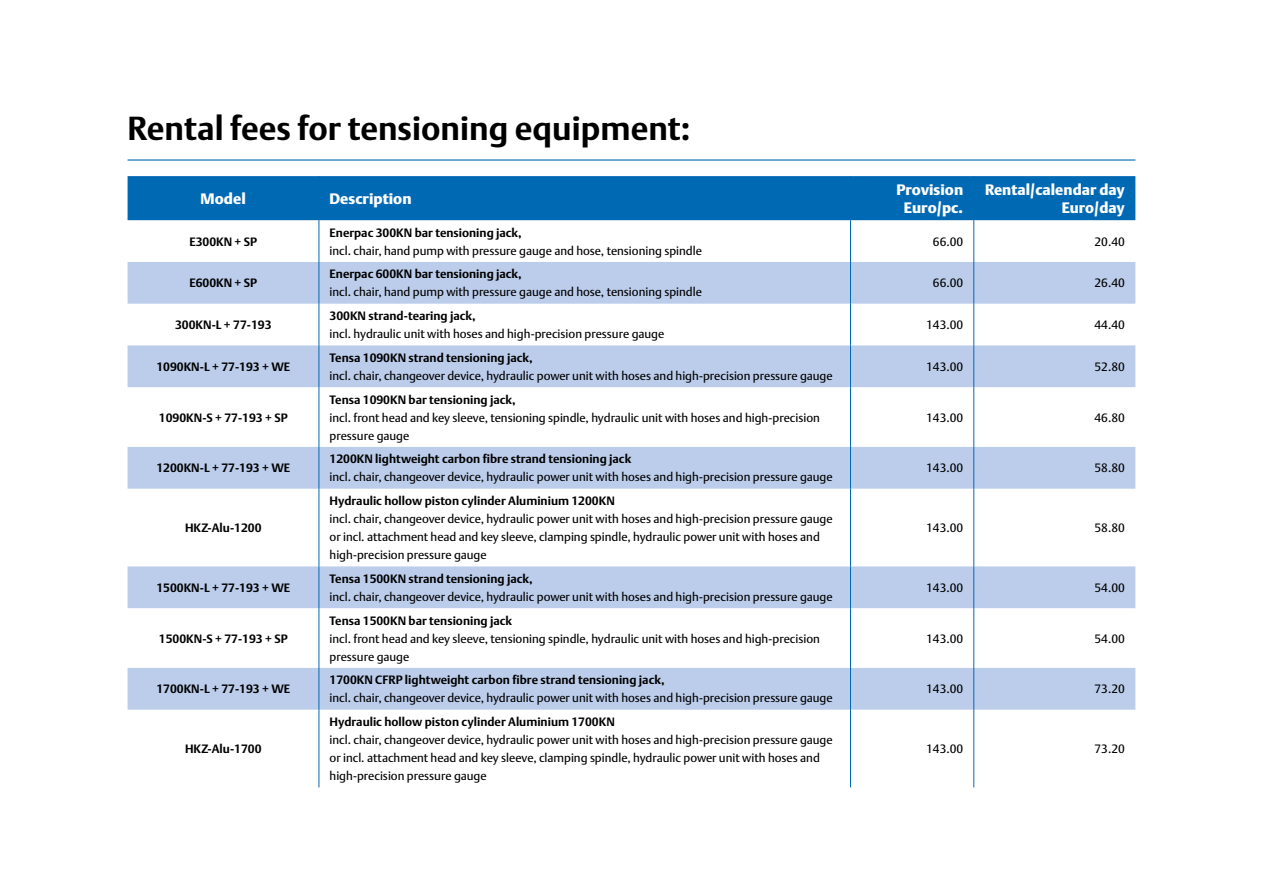
<style>
.page{position:relative;width:1263px;height:893px;background:#fff}
.page>*{position:absolute;margin:0;border:0;box-sizing:border-box;transform-origin:0 0}
.t1{font:700 33px "DTL Argo T";color:#000}
.t2{font:900 15px/18px "DTL Argo T";color:#fff;text-align:center}
.t3{font:12px/18px "DTL Argo T";color:#000}
.t4{font:700 12px "DTL Argo T";color:#000}
</style>
<div class="page">
<div style="left:128px;top:176px;width:1007px;height:44px;background:#0069b4"></div>
<div style="left:128px;top:262px;width:1007px;height:42px;background:#bccdeb"></div>
<svg style="left:128px;top:345px;width:1007px;height:365px"></svg>
<hr style="left:319px;top:176px;width:1px;height:44px;background:#0069b4">
<hr style="left:850px;top:176px;width:1px;height:44px;background:#0069b4">
<hr style="left:973px;top:176px;width:1px;height:44px;background:#0069b4">
<hr style="left:319px;top:220px;width:1px;height:42px;background:#0069b4">
<hr style="left:850px;top:220px;width:1px;height:42px;background:#0069b4">
<hr style="left:973px;top:220px;width:1px;height:42px;background:#0069b4">
<hr style="left:319px;top:262px;width:1px;height:42px;background:#0069b4">
<hr style="left:850px;top:262px;width:1px;height:42px;background:#0069b4">
<hr style="left:973px;top:262px;width:1px;height:42px;background:#0069b4">
<hr style="left:319px;top:304px;width:1px;height:41px;background:#0069b4">
<hr style="left:850px;top:304px;width:1px;height:41px;background:#0069b4">
<hr style="left:973px;top:304px;width:1px;height:41px;background:#0069b4">
<hr style="left:319px;top:345px;width:1px;height:42px;background:#0069b4">
<hr style="left:850px;top:345px;width:1px;height:42px;background:#0069b4">
<hr style="left:973px;top:345px;width:1px;height:42px;background:#0069b4">
<hr style="left:319px;top:387px;width:1px;height:60px;background:#0069b4">
<hr style="left:850px;top:387px;width:1px;height:60px;background:#0069b4">
<hr style="left:973px;top:387px;width:1px;height:60px;background:#0069b4">
<hr style="left:319px;top:447px;width:1px;height:42px;background:#0069b4">
<hr style="left:850px;top:447px;width:1px;height:42px;background:#0069b4">
<hr style="left:973px;top:447px;width:1px;height:42px;background:#0069b4">
<hr style="left:319px;top:489px;width:1px;height:77px;background:#0069b4">
<hr style="left:850px;top:489px;width:1px;height:77px;background:#0069b4">
<hr style="left:973px;top:489px;width:1px;height:77px;background:#0069b4">
<hr style="left:319px;top:566px;width:1px;height:42px;background:#0069b4">
<hr style="left:850px;top:566px;width:1px;height:42px;background:#0069b4">
<hr style="left:973px;top:566px;width:1px;height:42px;background:#0069b4">
<hr style="left:319px;top:608px;width:1px;height:60px;background:#0069b4">
<hr style="left:850px;top:608px;width:1px;height:60px;background:#0069b4">
<hr style="left:973px;top:608px;width:1px;height:60px;background:#0069b4">
<hr style="left:319px;top:668px;width:1px;height:42px;background:#0069b4">
<hr style="left:850px;top:668px;width:1px;height:42px;background:#0069b4">
<hr style="left:973px;top:668px;width:1px;height:42px;background:#0069b4">
<hr style="left:319px;top:710px;width:1px;height:77px;background:#0069b4">
<hr style="left:850px;top:710px;width:1px;height:77px;background:#0069b4">
<hr style="left:973px;top:710px;width:1px;height:77px;background:#0069b4">
<hr style="left:128px;top:159px;width:1007px;height:2px;background:#0069b4">
<h1 class="t1" style="left:128px;top:109px;width:564px">Rental fees for tensioning equipment:</h1>
<p class="t2" style="left:201px;top:190px;width:47px">Model</p>
<p class="t2" style="left:330px;top:190px;width:83px">Description</p>
<p class="t2" style="left:896px;top:181px;width:68px">Provision<br>Euro/pc.</p>
<p class="t2" style="left:985px;top:181px;width:141px;text-align:right">Rental/calendar day<br>Euro/day</p>
<p class="t4" style="left:189px;top:234px;width:69px">E300KN + SP</p>
<p class="t4" style="left:330px;top:225px;width:194px">Enerpac 300KN bar tensioning jack,</p>
<p class="t3" style="left:330px;top:241px;width:374px">incl. chair, hand pump with pressure gauge and hose, tensioning spindle</p>
<p class="t3" style="left:933px;top:232px;width:32px">66.00</p>
<p class="t3" style="left:1094px;top:232px;width:32px">20.40</p>
<p class="t4" style="left:189px;top:276px;width:69px">E600KN + SP</p>
<p class="t4" style="left:175px;top:318px;width:98px">300KN-L + 77-193</p>
<p class="t4" style="left:156px;top:360px;width:135px">1090KN-L + 77-193 + WE</p>
<p class="t4" style="left:159px;top:410px;width:130px">1090KN-S + 77-193 + SP</p>
<p class="t4" style="left:156px;top:461px;width:135px">1200KN-L + 77-193 + WE</p>
<p class="t4" style="left:185px;top:521px;width:78px">HKZ-Alu-1200</p>
<p class="t4" style="left:156px;top:581px;width:135px">1500KN-L + 77-193 + WE</p>
<p class="t4" style="left:159px;top:631px;width:130px">1500KN-S + 77-193 + SP</p>
<p class="t4" style="left:156px;top:682px;width:135px">1700KN-L + 77-193 + WE</p>
<p class="t4" style="left:185px;top:742px;width:78px">HKZ-Alu-1700</p>
<p class="t4" style="left:330px;top:267px;width:194px">Enerpac 600KN bar tensioning jack,</p>
<p class="t3" style="left:330px;top:283px;width:374px">incl. chair, hand pump with pressure gauge and hose, tensioning spindle</p>
<p class="t4" style="left:330px;top:309px;width:148px">300KN strand-tearing jack,</p>
<p class="t3" style="left:330px;top:325px;width:336px">incl. hydraulic unit with hoses and high-precision pressure gauge</p>
<p class="t4" style="left:330px;top:351px;width:205px">Tensa 1090KN strand tensioning jack,</p>
<p class="t3" style="left:330px;top:367px;width:505px">incl. chair, changeover device, hydraulic power unit with hoses and high-precision pressure gauge</p>
<p class="t3" style="left:933px;top:274px;width:32px">66.00</p>
<p class="t3" style="left:1094px;top:274px;width:32px">26.40</p>
<p class="t3" style="left:926px;top:316px;width:38px">143.00</p>
<p class="t3" style="left:1094px;top:316px;width:32px">44.40</p>
<p class="t3" style="left:926px;top:358px;width:38px">143.00</p>
<p class="t3" style="left:1094px;top:358px;width:32px">52.80</p>
<p class="t4" style="left:330px;top:392px;width:188px">Tensa 1090KN bar tensioning jack,</p>
<p class="t3" style="left:330px;top:408px;width:492px">incl. front head and key sleeve, tensioning spindle, hydraulic unit with hoses and high-precision pressure gauge</p>
<p class="t3" style="left:926px;top:408px;width:38px">143.00</p>
<p class="t3" style="left:1094px;top:408px;width:32px">46.80</p>
<p class="t4" style="left:330px;top:452px;width:303px">1200KN lightweight carbon fibre strand tensioning jack</p>
<p class="t3" style="left:330px;top:468px;width:505px">incl. chair, changeover device, hydraulic power unit with hoses and high-precision pressure gauge</p>
<p class="t3" style="left:926px;top:459px;width:38px">143.00</p>
<p class="t3" style="left:1094px;top:459px;width:32px">58.80</p>
<p class="t4" style="left:330px;top:494px;width:287px">Hydraulic hollow piston cylinder Aluminium 1200KN</p>
<p class="t3" style="left:330px;top:510px;width:505px">incl. chair, changeover device, hydraulic power unit with hoses and high-precision pressure gauge or incl. attachment head and key sleeve, clamping spindle, hydraulic power unit with hoses and high-precision pressure gauge</p>
<p class="t3" style="left:926px;top:519px;width:38px">143.00</p>
<p class="t3" style="left:1094px;top:519px;width:32px">58.80</p>
<p class="t4" style="left:330px;top:572px;width:205px">Tensa 1500KN strand tensioning jack,</p>
<p class="t3" style="left:330px;top:588px;width:505px">incl. chair, changeover device, hydraulic power unit with hoses and high-precision pressure gauge</p>
<p class="t3" style="left:926px;top:579px;width:38px">143.00</p>
<p class="t3" style="left:1094px;top:579px;width:32px">54.00</p>
<p class="t4" style="left:330px;top:613px;width:184px">Tensa 1500KN bar tensioning jack</p>
<p class="t3" style="left:330px;top:629px;width:492px">incl. front head and key sleeve, tensioning spindle, hydraulic unit with hoses and high-precision pressure gauge</p>
<p class="t3" style="left:926px;top:629px;width:38px">143.00</p>
<p class="t3" style="left:1094px;top:629px;width:32px">54.00</p>
<p class="t4" style="left:330px;top:673px;width:336px">1700KN CFRP lightweight carbon fibre strand tensioning jack,</p>
<p class="t3" style="left:330px;top:689px;width:505px">incl. chair, changeover device, hydraulic power unit with hoses and high-precision pressure gauge</p>
<p class="t3" style="left:926px;top:680px;width:38px">143.00</p>
<p class="t3" style="left:1094px;top:680px;width:32px">73.20</p>
<p class="t4" style="left:330px;top:715px;width:287px">Hydraulic hollow piston cylinder Aluminium 1700KN</p>
<p class="t3" style="left:330px;top:731px;width:505px">incl. chair, changeover device, hydraulic power unit with hoses and high-precision pressure gauge or incl. attachment head and key sleeve, clamping spindle, hydraulic power unit with hoses and high-precision pressure gauge</p>
<p class="t3" style="left:926px;top:740px;width:38px">143.00</p>
<p class="t3" style="left:1094px;top:740px;width:32px">73.20</p>
</div>
